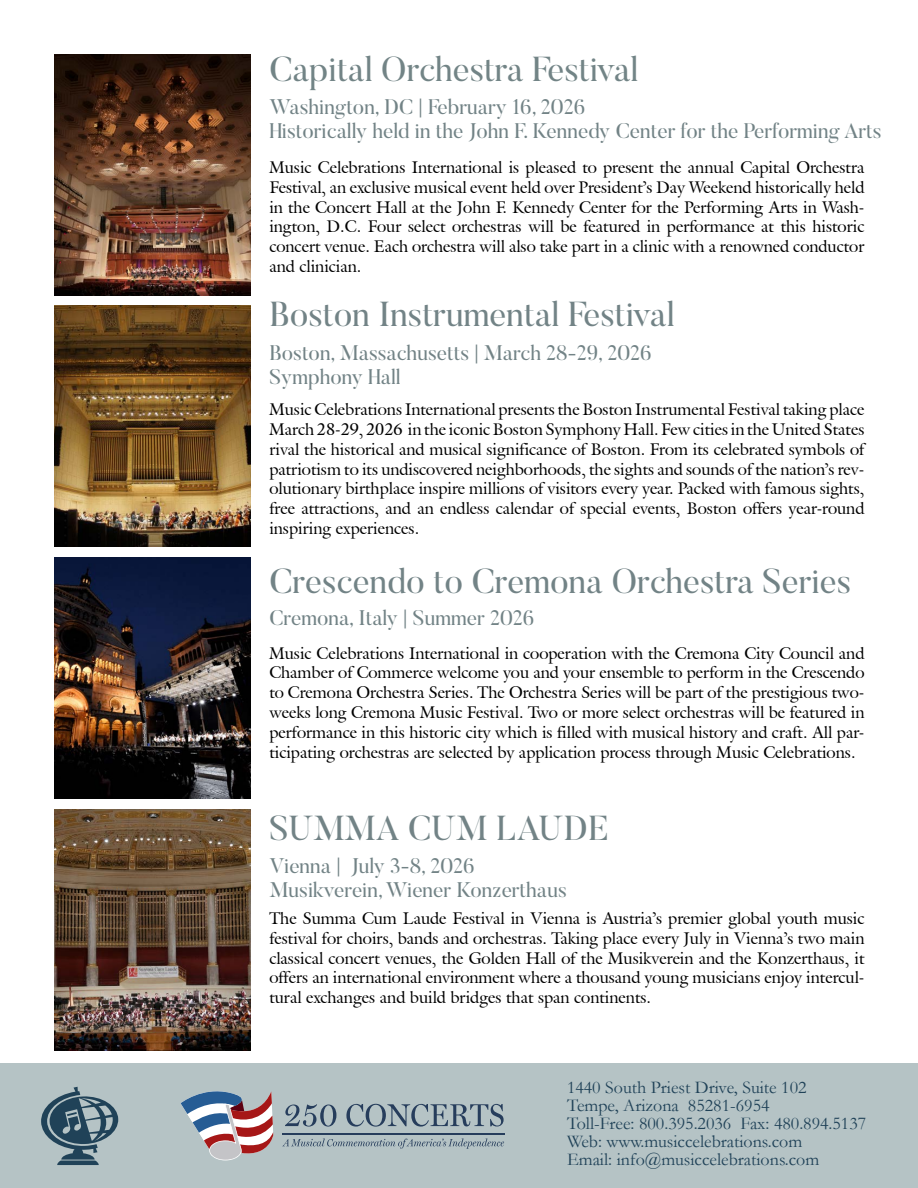
<style>
.page{position:relative;width:918px;height:1188px;background:#fff}
.page>*{position:absolute;margin:0;border:0;box-sizing:border-box;transform-origin:0 0}
.t1{font:34.5px "Butler";color:#728386}
.t2{font:34.5px "Butler";color:#728486}
.t3{font:21px "Butler";color:#728386}
.t4{font:18px/18px "Garamond";color:#204258}
.t5{font:16.5px/19.8px "Galliard IT Cby BT";color:#000;text-align:justify}
</style>
<div class="page">
<div style="left:0;top:1064px;width:918px;height:124px;background:#b5c3c5"></div>
<svg style="left:41px;top:1087px;width:78px;height:78px"></svg>
<img style="left:54px;top:305px;width:197px;height:242px">
<img style="left:54px;top:557px;width:197px;height:241px">
<img style="left:54px;top:54px;width:197px;height:241px">
<img style="left:54px;top:809px;width:197px;height:242px">
<svg style="left:285px;top:1104px;width:51px;height:23px"></svg>
<svg style="left:346px;top:1104px;width:158px;height:23px"></svg>
<svg style="left:282px;top:1139px;width:222px;height:10px"></svg>
<hr style="left:282px;top:1133px;width:223px;height:1px;background:#263d5c">
<svg style="left:181px;top:1091px;width:92px;height:69px"></svg>
<p class="t2" style="left:269px;top:47px;width:371px">Capital Orchestra Festival</p>
<p class="t3" style="left:269px;top:94px;width:317px">Washington, DC | February 16, 2026</p>
<p class="t3" style="left:269px;top:117px;width:614px">Historically held in the John F. Kennedy Center for the Performing Arts</p>
<p class="t5" style="left:269px;top:157px;width:597px">Music Celebrations International is pleased to present the annual Capital Orchestra Festival, an exclusive musical event held over President’s Day Weekend historically held in the Concert Hall at the John F. Kennedy Center for the Performing Arts in Wash&shy;ington, D.C. Four select orchestras will be featured in performance at this historic concert venue. Each orchestra will also take part in a clinic with a renowned conductor and clinician.</p>
<p class="t1" style="left:269px;top:292px;width:407px">Boston Instrumental Festival</p>
<p class="t3" style="left:269px;top:339px;width:384px">Boston, Massachusetts | March 28-29, 2026</p>
<p class="t3" style="left:269px;top:363px;width:133px">Symphony Hall</p>
<p class="t5" style="left:269px;top:399px;width:597px">Music Celebrations International presents the Boston Instrumental Festival taking place March 28-29, 2026 in the iconic Boston Symphony Hall. Few cities in the United States rival the historical and musical significance of Boston. From its celebrated symbols of patriotism to its undiscovered neighborhoods, the sights and sounds of the nation’s rev&shy;olutionary birthplace inspire millions of visitors every year. Packed with famous sights, free attractions, and an endless calendar of special events, Boston offers year-round inspiring experiences.</p>
<p class="t1" style="left:269px;top:559px;width:583px">Crescendo to Cremona Orchestra Series</p>
<p class="t3" style="left:269px;top:605px;width:266px">Cremona, Italy | Summer 2026</p>
<p class="t5" style="left:269px;top:643px;width:597px">Music Celebrations International in cooperation with the Cremona City Council and Chamber of Commerce welcome you and your ensemble to perform in the Crescendo to Cremona Orchestra Series. The Orchestra Series will be part of the prestigious two&shy;weeks long Cremona Music Festival. Two or more select orchestras will be featured in performance in this historic city which is filled with musical history and craft. All par&shy;ticipating orchestras are selected by application process through Music Celebrations.</p>
<p class="t1" style="left:269px;top:806px;width:341px">SUMMA CUM LAUDE</p>
<p class="t3" style="left:269px;top:852px;width:207px">Vienna | July 3-8, 2026</p>
<p class="t3" style="left:269px;top:876px;width:299px">Musikverein, Wiener Konzerthaus</p>
<p class="t5" style="left:269px;top:908px;width:597px">The Summa Cum Laude Festival in Vienna is Austria’s premier global youth music festival for choirs, bands and orchestras. Taking place every July in Vienna’s two main classical concert venues, the Golden Hall of the Musikverein and the Konzerthaus, it offers an international environment where a thousand young musicians enjoy intercul&shy;tural exchanges and build bridges that span continents.</p>
<p class="t4" style="left:567px;top:1078px;width:241px">1440 South Priest Drive, Suite 102</p>
<p class="t4" style="left:567px;top:1096px;width:204px">Tempe, Arizona 85281-6954</p>
<p class="t4" style="left:567px;top:1114px;width:301px">Toll-Free: 800.395.2036 Fax: 480.894.5137</p>
<p class="t4" style="left:567px;top:1132px;width:254px">Web: www.musiccelebrations.com<br>Email: info@musiccelebrations.com</p>
</div>
